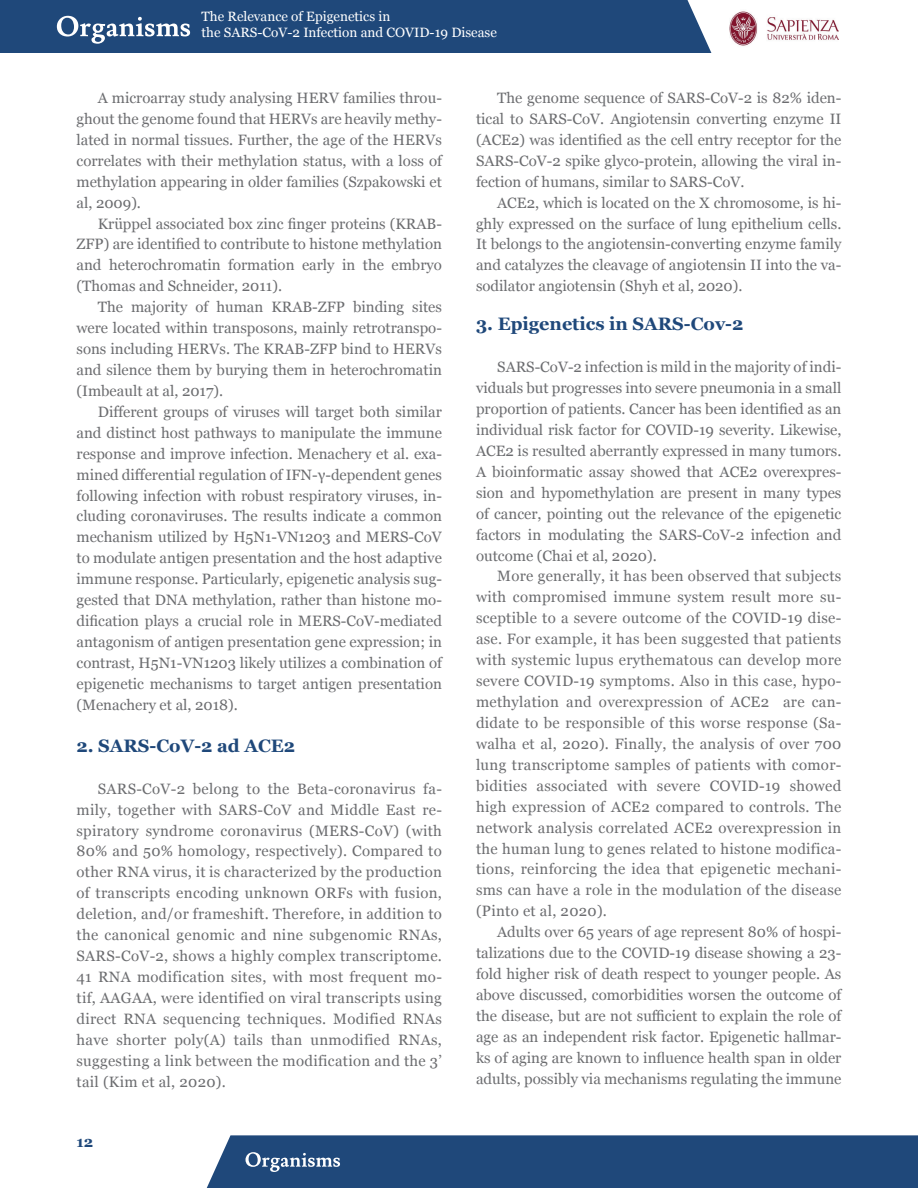
<style>
.page{position:relative;width:918px;height:1188px;background:#fff}
.page>*{position:absolute;margin:0;border:0;box-sizing:border-box;transform-origin:0 0}
.Paragraph_Title_Leve{font:700 18px "Georgia";color:#1f487a}
.Testo__con_rientro{font:15px/20.9px "Georgia";color:#6c6d70;text-align:justify}
.t1{font:700 15px "Georgia";color:#1f487a}
.t2{font:13.5px/16.2px "Georgia";color:#fff}
</style>
<div class="page">
<img style="left:729px;top:11px;width:110px;height:35px">
<div style="left:0;top:0;width:711px;height:53px;background:#1f487a"></div>
<div style="left:207px;top:1135px;width:711px;height:53px;background:#1f487a"></div>
<p class="t2" style="left:202px;top:7px;width:297px">The Relevance of Epigenetics in<br>the SARS-CoV-2 Infection and COVID-19 Disease</p>
<p class="Testo__con_rientro" style="left:77px;top:87px;width:367px;text-indent:21px">A microarray study analysing HERV families throu&shy;ghout the genome found that HERVs are heavily methy&shy;lated in normal tissues. Further, the age of the HERVs correlates with their methylation status, with a loss of methylation appearing in older families (Szpakowski et al, 2009).</p>
<p class="Testo__con_rientro" style="left:77px;top:212px;width:367px;text-indent:21px">Krüppel associated box zinc finger proteins (KRAB-ZFP) are identified to contribute to histone methylation and heterochromatin formation early in the embryo (Thomas and Schneider, 2011).</p>
<p class="Testo__con_rientro" style="left:77px;top:296px;width:367px;text-indent:21px">The majority of human KRAB-ZFP binding sites were located within transposons, mainly retrotranspo&shy;sons including HERVs. The KRAB-ZFP bind to HERVs and silence them by burying them in heterochromatin (Imbeault at al, 2017).</p>
<p class="Testo__con_rientro" style="left:77px;top:401px;width:367px;text-indent:21px">Different groups of viruses will target both similar and distinct host pathways to manipulate the immune response and improve infection. Menachery et al. exa&shy;mined differential regulation of IFN-γ-dependent genes following infection with robust respiratory viruses, in&shy;cluding coronaviruses. The results indicate a common mechanism utilized by H5N1-VN1203 and MERS-CoV to modulate antigen presentation and the host adaptive immune response. Particularly, epigenetic analysis sug&shy;gested that DNA methylation, rather than histone mo&shy;dification plays a crucial role in MERS-CoV-mediated antagonism of antigen presentation gene expression; in contrast, H5N1-VN1203 likely utilizes a combination of epigenetic mechanisms to target antigen presentation (Menachery et al, 2018).</p>
<p class="Paragraph_Title_Leve" style="left:77px;top:732px;width:220px">2. SARS-CoV-2 ad ACE2</p>
<p class="Testo__con_rientro" style="left:77px;top:777px;width:367px;text-indent:21px">SARS-CoV-2 belong to the Beta-coronavirus fa&shy;mily, together with SARS-CoV and Middle East re&shy;spiratory syndrome coronavirus (MERS-CoV) (with 80% and 50% homology, respectively). Compared to other RNA virus, it is characterized by the production of transcripts encoding unknown ORFs with fusion, deletion, and/or frameshift. Therefore, in addition to the canonical genomic and nine subgenomic RNAs, SARS-CoV-2, shows a highly complex transcriptome.<br>41 RNA modification sites, with most frequent mo&shy;tif, AAGAA, were identified on viral transcripts using direct RNA sequencing techniques. Modified RNAs have shorter poly(A) tails than unmodified RNAs, suggesting a link between the modification and the 3’ tail (Kim et al, 2020).</p>
<p class="t1" style="left:77px;top:1130px;width:18px">12</p>
<p class="Testo__con_rientro" style="left:476px;top:87px;width:367px;text-indent:21px">The genome sequence of SARS-CoV-2 is 82% iden&shy;tical to SARS-CoV. Angiotensin converting enzyme II (ACE2) was identified as the cell entry receptor for the SARS-CoV-2 spike glyco-protein, allowing the viral in&shy;fection of humans, similar to SARS-CoV.</p>
<p class="Testo__con_rientro" style="left:476px;top:191px;width:367px;text-indent:21px">ACE2, which is located on the X chromosome, is hi&shy;ghly expressed on the surface of lung epithelium cells.<br>It belongs to the angiotensin-converting enzyme family and catalyzes the cleavage of angiotensin II into the va&shy;sodilator angiotensin (Shyh et al, 2020).</p>
<p class="Paragraph_Title_Leve" style="left:476px;top:311px;width:269px">3. Epigenetics in SARS-Cov-2</p>
<p class="Testo__con_rientro" style="left:476px;top:356px;width:367px;text-indent:21px">SARS-CoV-2 infection is mild in the majority of indi&shy;viduals but progresses into severe pneumonia in a small proportion of patients. Cancer has been identified as an individual risk factor for COVID-19 severity. Likewise, ACE2 is resulted aberrantly expressed in many tumors.<br>A bioinformatic assay showed that ACE2 overexpres&shy;sion and hypomethylation are present in many types of cancer, pointing out the relevance of the epigenetic factors in modulating the SARS-CoV-2 infection and outcome (Chai et al, 2020).</p>
<p class="Testo__con_rientro" style="left:476px;top:565px;width:367px;text-indent:21px">More generally, it has been observed that subjects with compromised immune system result more su&shy;sceptible to a severe outcome of the COVID-19 dise&shy;ase. For example, it has been suggested that patients with systemic lupus erythematous can develop more severe COVID-19 symptoms. Also in this case, hypo&shy;methylation and overexpression of ACE2 are can&shy;didate to be responsible of this worse response (Sa&shy;walha et al, 2020). Finally, the analysis of over 700 lung transcriptome samples of patients with comor&shy;bidities associated with severe COVID-19 showed high expression of ACE2 compared to controls. The network analysis correlated ACE2 overexpression in the human lung to genes related to histone modifica&shy;tions, reinforcing the idea that epigenetic mechani&shy;sms can have a role in the modulation of the disease (Pinto et al, 2020).</p>
<p class="Testo__con_rientro" style="left:476px;top:921px;width:367px;text-indent:21px">Adults over 65 years of age represent 80% of hospi&shy;talizations due to the COVID-19 disease showing a 23- fold higher risk of death respect to younger people. As above discussed, comorbidities worsen the outcome of the disease, but are not sufficient to explain the role of age as an independent risk factor. Epigenetic hallmar&shy;ks of aging are known to influence health span in older adults, possibly via mechanisms regulating the immune</p>
</div>
